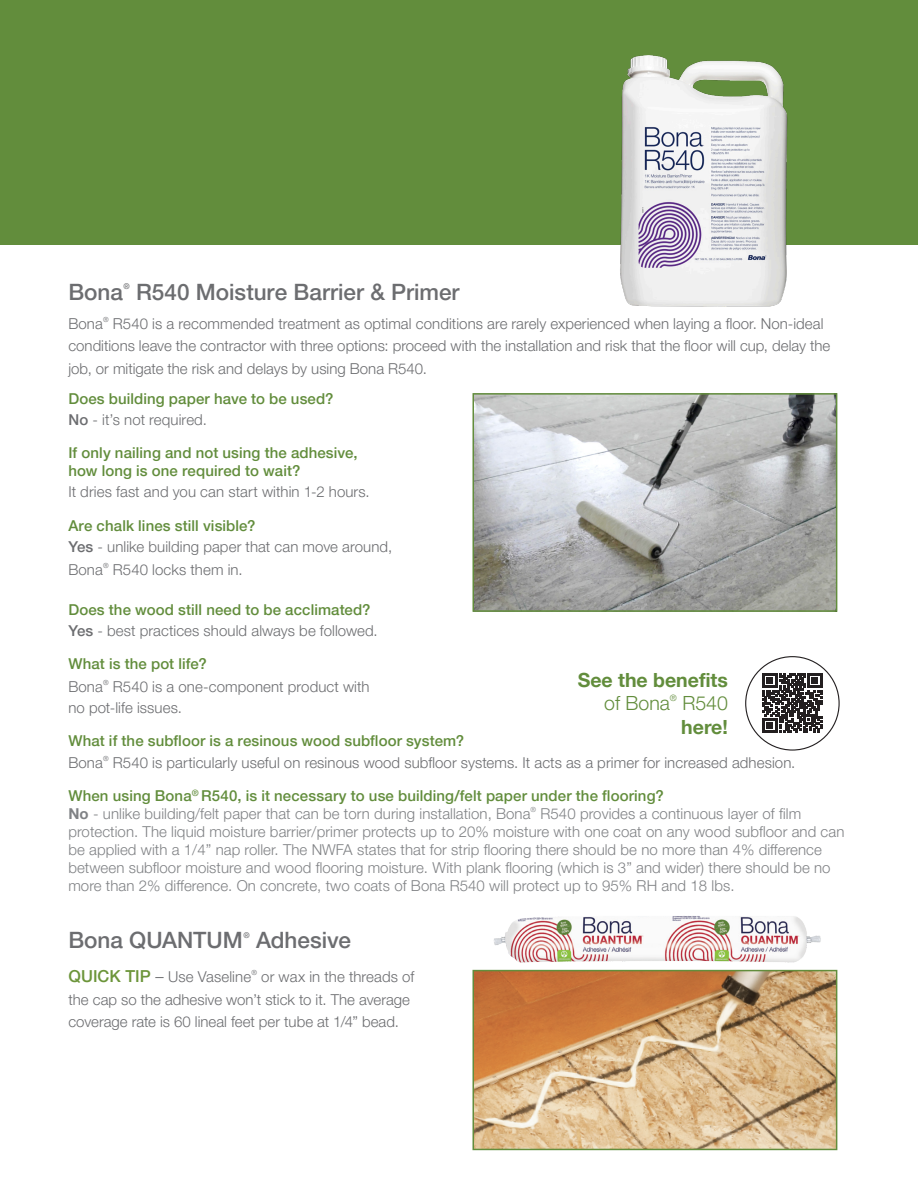
<style>
.page{position:relative;width:918px;height:1188px;background:#fff}
.page>*{position:absolute;margin:0;border:0;box-sizing:border-box;transform-origin:0 0}
.t1{font:500 22.5px "Helvetica Neue LT Pro";color:#6c6d70}
.t2{font:700 19.5px/23.4px "Helvetica Neue LT Pro";color:#628d3c}
.t3{font:300 15px/22.5px "Helvetica Neue LT Pro";letter-spacing:.005em;color:#6c6d70}
.t4{font:300 15px/18px "Helvetica Neue LT Pro";letter-spacing:.005em;color:#808285}
.t5{font:500 15px/18px "Helvetica Neue LT Pro";letter-spacing:.01em;color:#628d3c}
.t6{font:300 8.7px "Helvetica Neue LT Pro";color:#628d3c}
.t7{font:500 7.8px "Helvetica Neue LT Pro";color:#6c6d70}
.t8{font:300 7.05px "Helvetica Neue LT Pro";color:#6c6d70}
.t9{font:300 7.05px "Helvetica Neue LT Pro";color:#808285}
.s1{color:#6c6d70}
.s2{font-weight:300;color:#6c6d70}
.s3{font-weight:500;color:#628d3c}
.s4{font-weight:500}
.s5{font-weight:300}
.s6{font-weight:700;color:#808285}
.s7{font-weight:300;color:#808285}
.s8{font-weight:500;font-size:16.5px;color:#6c953a}
.s9{font-size:16.5px}
</style>
<div class="page">
<img style="left:476px;top:396px;width:358px;height:213px">
<div style="left:473px;top:393px;width:364px;height:219px;border:2px solid #628d3c"></div>
<div style="left:0;top:0;width:918px;height:244px;background:#628d3c"></div>
<img style="left:475px;top:1007px;width:359px;height:140px">
<div style="left:472px;top:970px;width:365px;height:180px;border:2px solid #628d3c"></div>
<svg style="left:763px;top:674px;width:59px;height:59px"></svg>
<img style="left:582px;top:55px;width:244px;height:252px">
<img style="left:472px;top:916px;width:366px;height:91px">
<p class="t1" style="left:68px;top:278px;width:56px">Bona</p>
<p class="t7" style="left:124px;top:282px;width:8px">®</p>
<p class="t1" style="left:136px;top:278px;width:325px">R540 Moisture Barrier &amp; Primer</p>
<p class="t3" style="left:68px;top:312px;width:36px">Bona</p>
<p class="t8" style="left:103px;top:315px;width:7px">®</p>
<p class="t3" style="left:68px;top:312px;width:763px;text-indent:45px">R540 is a recommended treatment as optimal conditions are rarely experienced when laying a floor. Non-ideal conditions leave the contractor with three options: proceed with the installation and risk that the floor will cup, delay the job, or mitigate the risk and delays by using Bona R540.</p>
<p class="t5" style="left:68px;top:388px;width:267px;line-height:21px">Does building paper have to be used?<br><span class="s1">No</span> <span class="s2">- it’s not required.</span></p>
<p class="t5" style="left:68px;top:443px;width:291px">If only nailing and not using the adhesive, how long is one required to wait?</p>
<p class="t3" style="left:68px;top:480px;width:303px">It dries fast and you can start within 1-2 hours.</p>
<p class="t3" style="left:68px;top:515px;width:325px;line-height:21px"><span class="s3">Are chalk lines still visible?<br></span><span class="s4">Yes</span> - unlike building paper that can move around,</p>
<p class="t3" style="left:68px;top:558px;width:36px">Bona</p>
<p class="t8" style="left:103px;top:561px;width:7px">®</p>
<p class="t3" style="left:113px;top:558px;width:131px">R540 locks them in.</p>
<p class="t3" style="left:68px;top:599px;width:311px;line-height:21px"><span class="s3">Does the wood still need to be acclimated?<br></span><span class="s4">Yes</span> - best practices should always be followed.</p>
<p class="t5" style="left:68px;top:653px;width:140px;line-height:22.5px">What is the pot life?<br><span class="s2">Bona</span></p>
<p class="t2" style="left:604px;top:668px;width:125px;text-indent:-27px">See the benefits <span class="s5">of Bona</span></p>
<p class="t8" style="left:103px;top:678px;width:7px">®</p>
<p class="t3" style="left:68px;top:676px;width:303px;line-height:21px;text-indent:45px">R540 is a one-component product with no pot-life issues.</p>
<p class="t5" style="left:68px;top:729px;width:397px;line-height:22.5px">What if the subfloor is a resinous wood subfloor system?<br><span class="s2">Bona</span></p>
<p class="t6" style="left:670px;top:692px;width:8px">®</p>
<p class="t2" style="left:681px;top:691px;width:48px"><span class="s5">R540 </span>here!</p>
<p class="t8" style="left:103px;top:755px;width:7px">®</p>
<p class="t3" style="left:113px;top:751px;width:684px">R540 is particularly useful on resinous wood subfloor systems. It acts as a primer for increased adhesion.</p>
<p class="t5" style="left:68px;top:787px;width:597px">When using Bona<sup>®</sup> R540, is it necessary to use building/felt paper under the flooring?<br><span class="s6">No</span> <span class="s7">- unlike building/felt paper that can be torn during installation, Bona</span></p>
<p class="t9" style="left:531px;top:806px;width:7px">®</p>
<p class="t4" style="left:68px;top:805px;width:778px;text-indent:472px">R540 provides a continuous layer of film protection. The liquid moisture barrier/primer protects up to 20% moisture with one coat on any wood subfloor and can be applied with a 1/4” nap roller. The NWFA states that for strip flooring there should be no more than 4% difference between subfloor moisture and wood flooring moisture. With plank flooring (which is 3” and wider) there should be no more than 2% difference. On concrete, two coats of Bona R540 will protect up to 95% RH and 18 lbs.</p>
<p class="t1" style="left:68px;top:927px;width:176px">Bona QUANTUM</p>
<p class="t7" style="left:243px;top:930px;width:8px">®</p>
<p class="t1" style="left:256px;top:927px;width:96px">Adhesive</p>
<p class="t3" style="left:68px;top:965px;width:184px"><span class="s8">QUICK TIP</span> <span class="s9">–</span> Use Vaseline</p>
<p class="t8" style="left:252px;top:968px;width:7px">®</p>
<p class="t3" style="left:68px;top:965px;width:347px;text-indent:193px">or wax in the threads of the cap so the adhesive won’t stick to it. The average coverage rate is 60 lineal feet per tube at 1/4” bead.</p>
</div>
